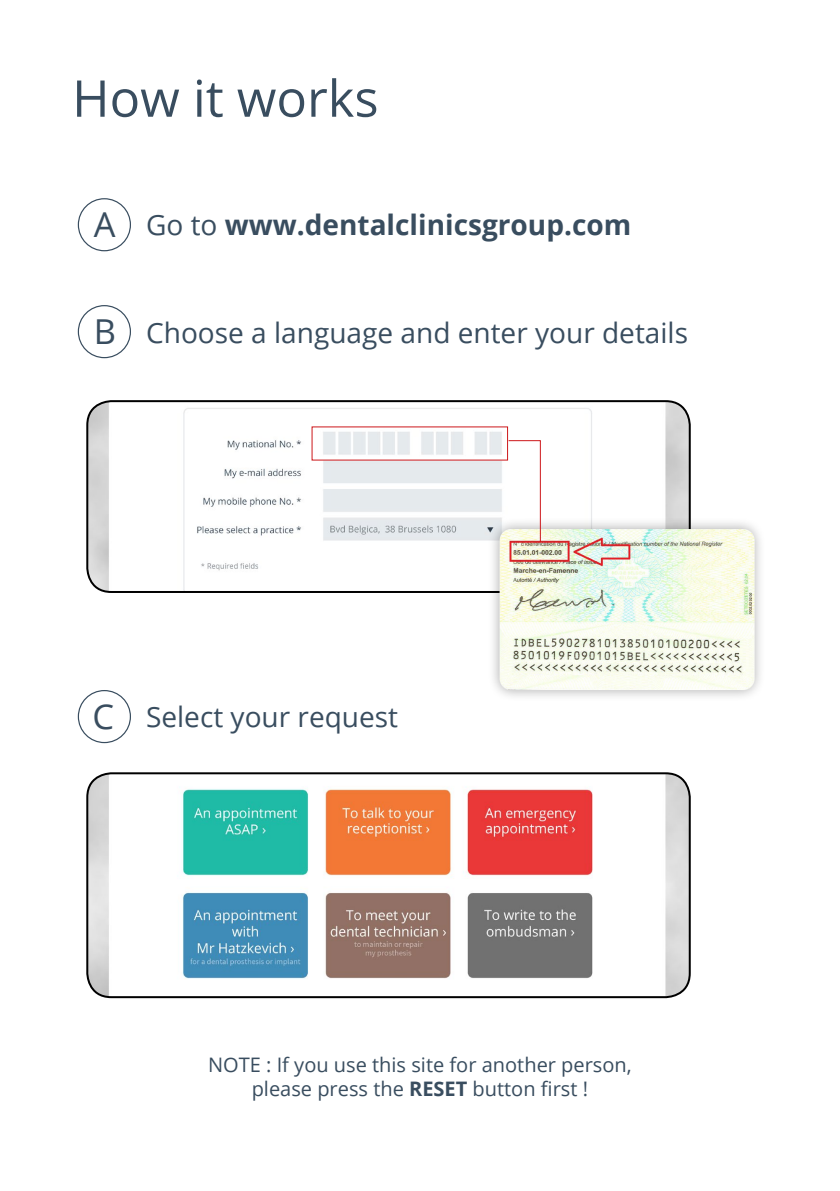
<style>
.page{position:relative;width:840px;height:1191px;background:#fff}
.page>*{position:absolute;margin:0;border:0;box-sizing:border-box;transform-origin:0 0}
.t1{font:50.8px "Open Sans";color:#394d5f}
.t2{font:34.4px "Open Sans";color:#394d5f}
.t3{font:28px "Open Sans";color:#394d5f}
.t4{font:700 28px "Open Sans";color:#394d5f}
.t5{font:20px/24px "Open Sans";color:#394d5f;text-align:center}
.s1{font-weight:400}
.s2{font-weight:700}
</style>
<div class="page">
<div style="left:78px;top:305px;width:53px;height:53px;border:1px solid #394d5f;border-radius:50%"></div>
<div style="left:78px;top:198px;width:53px;height:53px;border:1px solid #394d5f;border-radius:50%"></div>
<div style="left:78px;top:690px;width:53px;height:53px;border:1px solid #394d5f;border-radius:50%"></div>
<img style="left:87px;top:401px;width:602px;height:191px">
<div style="left:86px;top:400px;width:604px;height:193px;border:2px solid #000;border-radius:24px"></div>
<img style="left:87px;top:773px;width:602px;height:224px">
<div style="left:86px;top:772px;width:604px;height:226px;border:2px solid #000;border-radius:24px"></div>
<div style="left:487px;top:516px;width:278px;height:186px;background:#000;opacity:.35"></div>
<img style="left:495px;top:526px;width:258px;height:166px">
<svg style="left:507px;top:440px;width:34px;height:103px"></svg>
<h1 class="t1" style="left:72px;top:63px;width:308px">How it works</h1>
<h2 class="t2" style="left:94px;top:201px;width:23px">A</h2>
<h2 class="t2" style="left:94px;top:308px;width:24px">B</h2>
<h3 class="t4" style="left:146px;top:205px;width:486px"><span class="s1">Go to</span> www.dentalclinicsgroup.com</h3>
<h3 class="t3" style="left:146px;top:313px;width:543px">Choose a language and enter your details</h3>
<h2 class="t2" style="left:92px;top:693px;width:23px">C</h2>
<h3 class="t3" style="left:146px;top:698px;width:253px">Select your request</h3>
<p class="t5" style="left:208px;top:1052px;width:425px">NOTE : If you use this site for another person, please press the <span class="s2">RESET</span> button first !</p>
</div>
